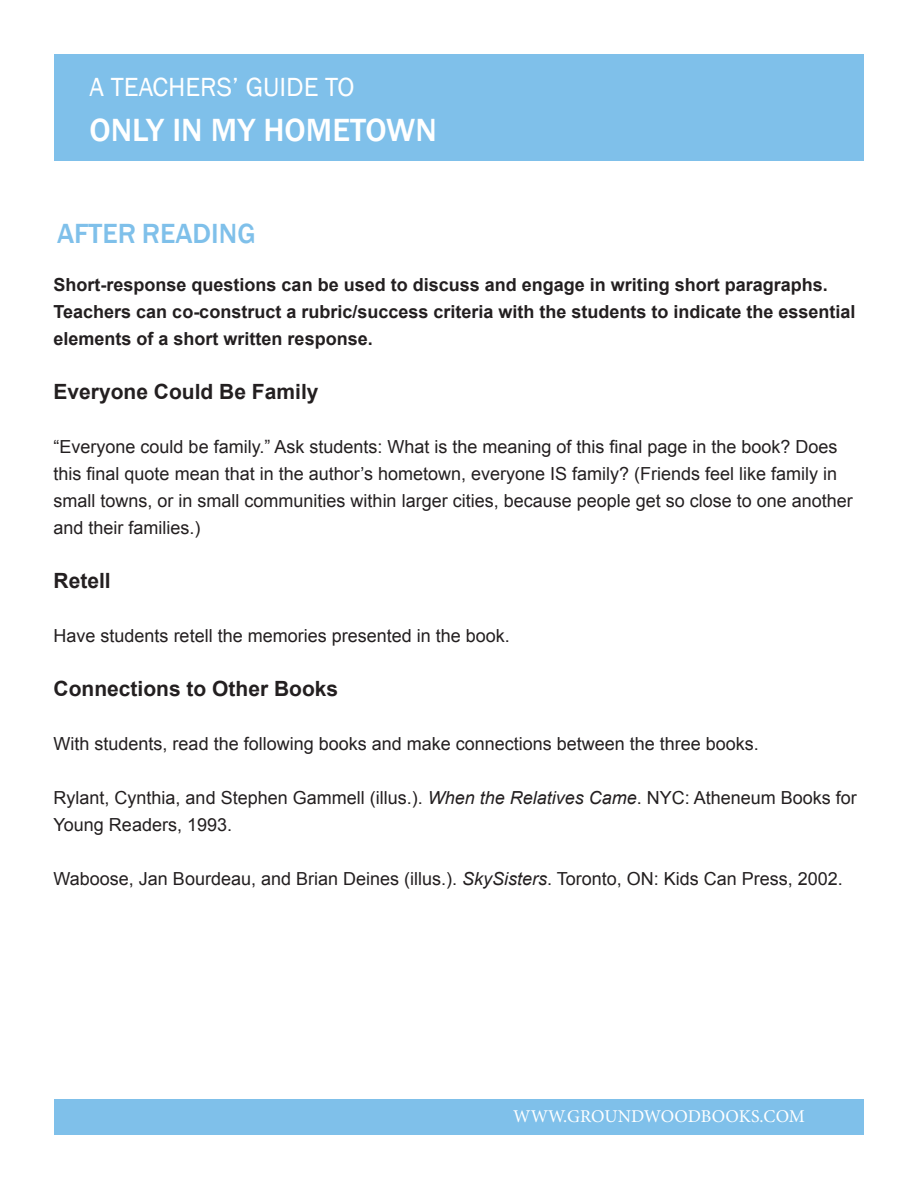
<style>
.page{position:relative;width:918px;height:1188px;background:#fff}
.page>*{position:absolute;margin:0;border:0;box-sizing:border-box;transform-origin:0 0}
.t1{font:500 33px "Franklin Gothic";color:#fff}
.t2{font:500 28.5px "Franklin Gothic";color:#7fc0ea}
.t3{font:27px "Franklin Gothic";color:#fff}
.t4{font:700 21px "Arial";color:#231f20}
.t5{font:18px/27px "Arial";color:#231f20}
.t6{font:700 18px/27px "Arial";color:#231f20}
.t7{font:18px "Minion Pro";color:#fff}
.s1{font-style:italic}
</style>
<div class="page">
<div style="left:54px;top:55px;width:810px;height:106px;background:#7fc0ea"></div>
<div style="left:54px;top:1099px;width:810px;height:36px;background:#7fc0ea"></div>
<p class="t3" style="left:90px;top:70px;width:267px">A TEACHERS’ GUIDE TO</p>
<p class="t1" style="left:90px;top:109px;width:349px">ONLY IN MY HOMETOWN</p>
<p class="t2" style="left:57px;top:216px;width:200px">AFTER READING</p>
<p class="t6" style="left:54px;top:271px;width:803px">Short-response questions can be used to discuss and engage in writing short paragraphs.<br>Teachers can co-construct a rubric/success criteria with the students to indicate the essential elements of a short written response.</p>
<p class="t4" style="left:54px;top:377px;width:266px">Everyone Could Be Family</p>
<p class="t5" style="left:54px;top:433px;width:801px">“Everyone could be family.” Ask students: What is the meaning of this final page in the book? Does this final quote mean that in the author’s hometown, everyone IS family? (Friends feel like family in small towns, or in small communities within larger cities, because people get so close to one another and their families.)</p>
<p class="t4" style="left:54px;top:566px;width:59px">Retell</p>
<p class="t5" style="left:54px;top:622px;width:458px">Have students retell the memories presented in the book.</p>
<p class="t4" style="left:54px;top:674px;width:286px">Connections to Other Books</p>
<p class="t5" style="left:54px;top:730px;width:707px">With students, read the following books and make connections between the three books.</p>
<p class="t5" style="left:54px;top:784px;width:805px">Rylant, Cynthia, and Stephen Gammell (illus.). <span class="s1">When the Relatives Came</span>. NYC: Atheneum Books for<br>Young Readers, 1993.</p>
<p class="t5" style="left:54px;top:865px;width:791px">Waboose, Jan Bourdeau, and Brian Deines (illus.). <span class="s1">SkySisters</span>. Toronto, ON: Kids Can Press, 2002.</p>
<p class="t7" style="left:513px;top:1105px;width:293px">WWW.GROUNDWOODBOOKS.COM</p>
</div>
